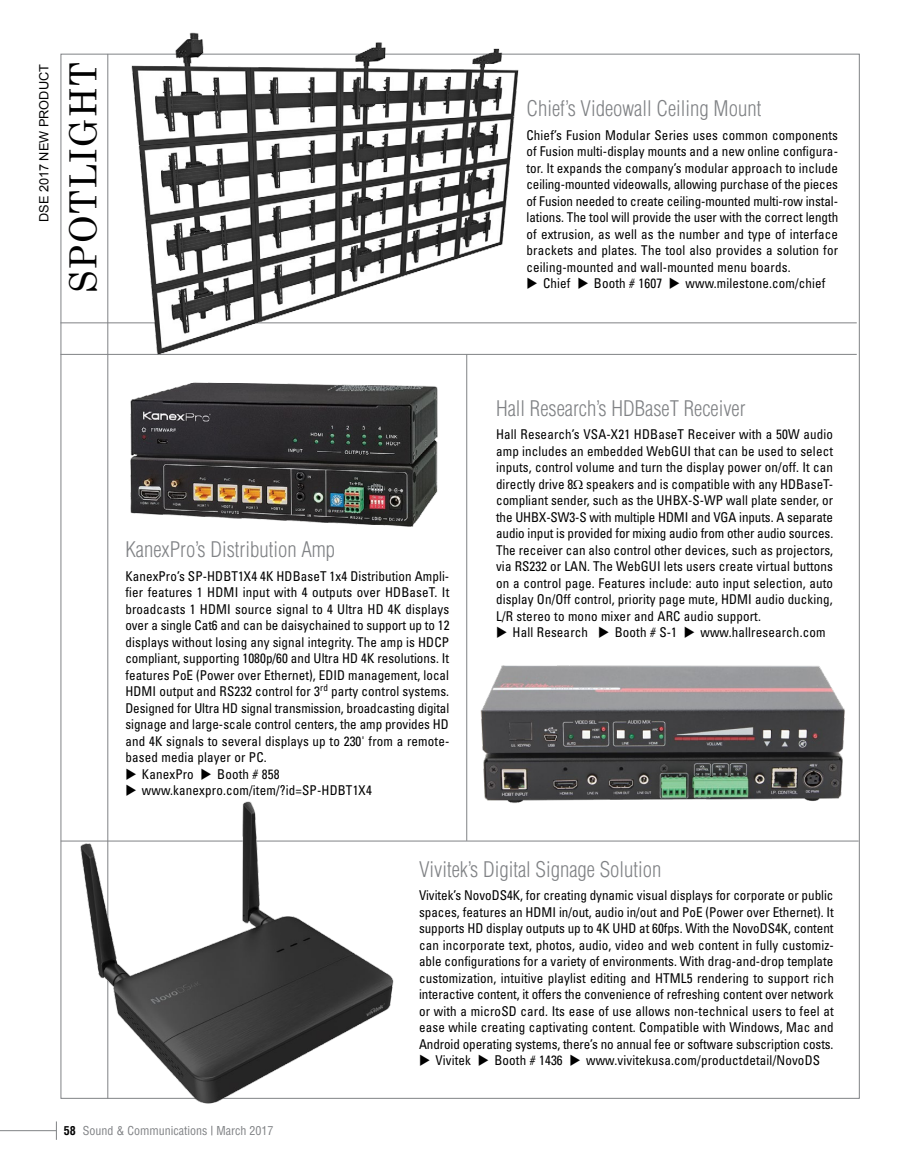
<style>
.page{position:relative;width:918px;height:1175px;background:#fff}
.page>*{position:absolute;margin:0;border:0;box-sizing:border-box;transform-origin:0 0}
.t1{font:37.5px "Century";letter-spacing:.045em;color:#000;scale:.95 1}
.t2{font:300 condensed 21px "Helvetica";color:#808285}
.t3{font:condensed 13.5px/16.5px "Univers LT";letter-spacing:.01em;color:#000;text-align:justify}
.t4{font:12.75px "Arial";color:#000}
.t5{font:condensed 12px "Helvetica";color:#808285}
.s1{font-weight:700;color:#000}
</style>
<div class="page">
<hr style="left:0;top:1130px;width:56px;height:1px;background:#808285">
<svg style="left:56px;top:1121px;width:1px;height:18px"></svg>
<hr style="left:60px;top:354px;width:797px;height:1px;background:#808285">
<hr style="left:108px;top:54px;width:1px;height:1044px;background:#808285">
<hr style="left:61px;top:840px;width:798px;height:1px;background:#808285">
<hr style="left:466px;top:354px;width:1px;height:487px;background:#808285">
<hr style="left:60px;top:322px;width:797px;height:1px;background:#808285">
<img style="left:67px;top:797px;width:335px;height:307px">
<img style="left:123px;top:32px;width:399px;height:330px">
<img style="left:123px;top:359px;width:328px;height:168px">
<img style="left:480px;top:665px;width:365px;height:138px">
<p class="t4" style="left:37px;top:222px;width:159px;rotate:-90deg">DSE 2017 NEW PRODUCT</p>
<h1 class="t1" style="left:60px;top:293px;width:244px;rotate:-90deg">SPOTLIGHT</h1>
<h2 class="t2" style="left:526px;top:96px;width:236px">Chief’s Videowall Ceiling Mount</h2>
<p class="t3" style="left:526px;top:126px;width:313px">Chief’s Fusion Modular Series uses common components of Fusion multi-display mounts and a new online configura&shy;tor. It expands the company’s modular approach to include ceiling-mounted videowalls, allowing purchase of the pieces of Fusion needed to create ceiling-mounted multi-row instal&shy;lations. The tool will provide the user with the correct length of extrusion, as well as the number and type of interface brackets and plates. The tool also provides a solution for ceiling-mounted and wall-mounted menu boards.</p>
<p class="t3" style="left:526px;top:275px;width:301px">◆ Chief ◆ Booth # 1607 ◆ www.milestone.com/chief</p>
<h2 class="t2" style="left:125px;top:536px;width:211px">KanexPro’s Distribution Amp</h2>
<p class="t3" style="left:125px;top:567px;width:326px">KanexPro’s SP-HDBT1X4 4K HDBaseT 1x4 Distribution Ampli&shy;fier features 1 HDMI input with 4 outputs over HDBaseT. It broadcasts 1 HDMI source signal to 4 Ultra HD 4K displays over a single Cat6 and can be daisychained to support up to 12 displays without losing any signal integrity. The amp is HDCP compliant, supporting 1080p/60 and Ultra HD 4K resolutions. It features PoE (Power over Ethernet), EDID management, local HDMI output and RS232 control for 3<sup>rd</sup> party control systems.<br>Designed for Ultra HD signal transmission, broadcasting digital signage and large-scale control centers, the amp provides HD and 4K signals to several displays up to 230' from a remote&shy;based media player or PC.</p>
<p class="t3" style="left:125px;top:765px;width:156px">◆ KanexPro ◆ Booth # 858</p>
<p class="t3" style="left:125px;top:782px;width:248px">◆ www.kanexpro.com/item/?id=SP-HDBT1X4</p>
<h2 class="t2" style="left:496px;top:395px;width:251px">Hall Research’s HDBaseT Receiver</h2>
<p class="t3" style="left:496px;top:426px;width:339px">Hall Research’s VSA-X21 HDBaseT Receiver with a 50W audio amp includes an embedded WebGUI that can be used to select inputs, control volume and turn the display power on/off. It can directly drive 8 speakers and is compatible with any HDBaseT&shy;compliant sender, such as the UHBX-S-WP wall plate sender, or the UHBX-SW3-S with multiple HDMI and VGA inputs. A separate audio input is provided for mixing audio from other audio sources.<br>The receiver can also control other devices, such as projectors, via RS232 or LAN. The WebGUI lets users create virtual buttons on a control page. Features include: auto input selection, auto display On/Off control, priority page mute, HDMI audio ducking, L/R stereo to mono mixer and ARC audio support.</p>
<p class="t3" style="left:496px;top:624px;width:331px">◆ Hall Research ◆ Booth # S-1 ◆ www.hallresearch.com</p>
<p class="t5" style="left:64px;top:1123px;width:211px"><span class="s1">58</span> Sound &amp; Communications March 2017</p>
<h2 class="t2" style="left:419px;top:856px;width:244px">Vivitek’s Digital Signage Solution</h2>
<p class="t3" style="left:419px;top:887px;width:416px">Vivitek’s NovoDS4K, for creating dynamic visual displays for corporate or public spaces, features an HDMI in/out, audio in/out and PoE (Power over Ethernet). It supports HD display outputs up to 4K UHD at 60fps. With the NovoDS4K, content can incorporate text, photos, audio, video and web content in fully customiz&shy;able configurations for a variety of environments. With drag-and-drop template customization, intuitive playlist editing and HTML5 rendering to support rich interactive content, it offers the convenience of refreshing content over network or with a microSD card. Its ease of use allows non-technical users to feel at ease while creating captivating content. Compatible with Windows, Mac and Android operating systems, there’s no annual fee or software subscription costs.</p>
<p class="t3" style="left:419px;top:1052px;width:403px">◆ Vivitek ◆ Booth # 1436 ◆ www.vivitekusa.com/productdetail/NovoDS</p>
</div>
